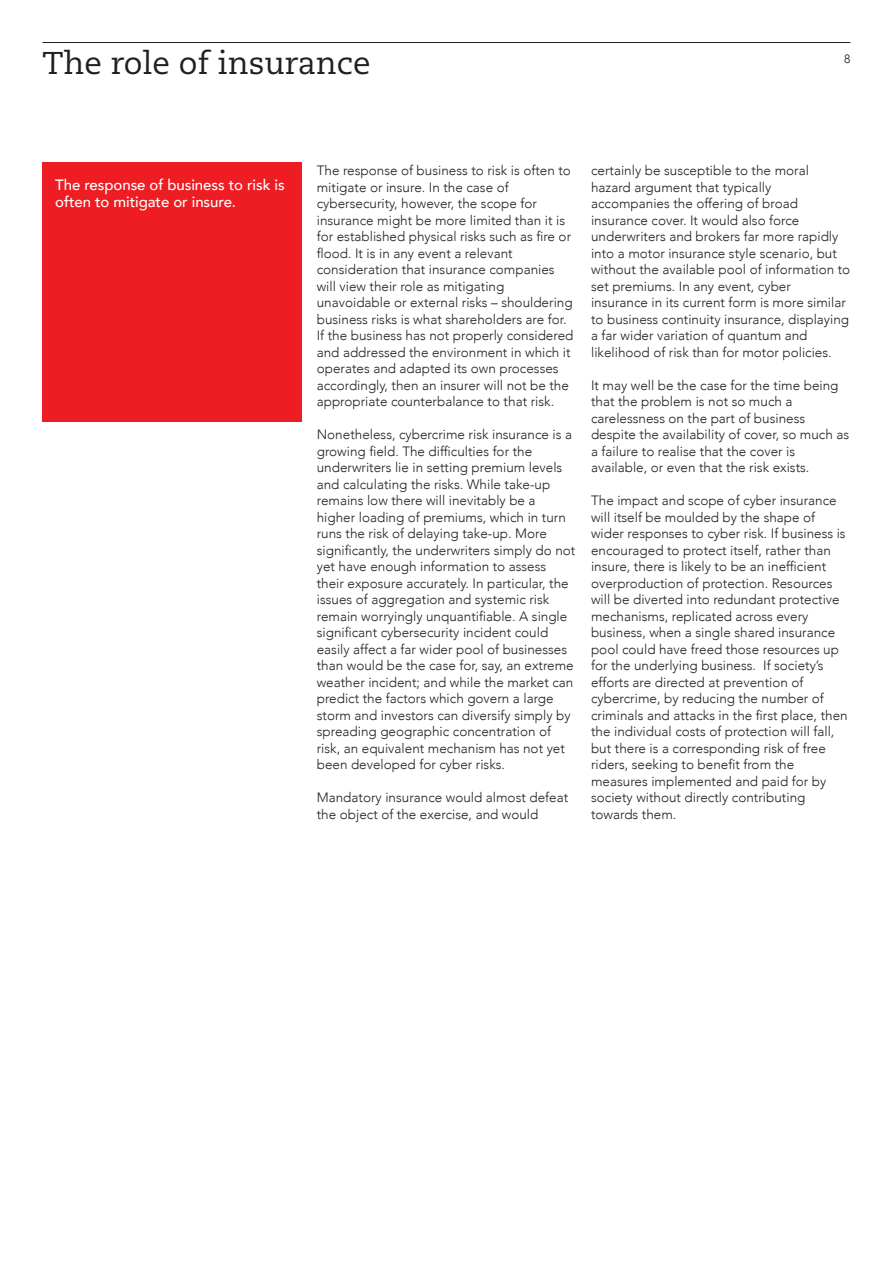
<style>
.page{position:relative;width:893px;height:1263px;background:#fff}
.page>*{position:absolute;margin:0;border:0;box-sizing:border-box;transform-origin:0 0}
.Chapter_header{font:31.5px "Caecilia";color:#231f20}
.Intro_BOX_text{font:500 15px/17.2px "Avenir";letter-spacing:-.005em;color:#fff}
.Body_text{font:300 13.5px/16.5px "Avenir";color:#231f20}
.Folio{font:300 12px "Avenir";color:#231f20}
</style>
<div class="page">
<hr style="left:43px;top:42px;width:807px;height:1px;background:#231f20">
<div style="left:43px;top:162px;width:259px;height:259px;background:#ee1d23"></div>
<p class="Chapter_header" style="left:43px;top:45px;width:330px">The role of insurance</p>
<p class="Folio" style="left:844px;top:52px;width:8px">8</p>
<p class="Intro_BOX_text" style="left:55px;top:175px;width:231px">The response of business to risk is often to mitigate or insure.</p>
<p class="Body_text" style="left:317px;top:162px;width:258px">The response of business to risk is often to mitigate or insure. In the case of cybersecurity, however, the scope for insurance might be more limited than it is for established physical risks such as fire or flood. It is in any event a relevant consideration that insurance companies will view their role as mitigating unavoidable or external risks – shouldering business risks is what shareholders are for.<br>If the business has not properly considered and addressed the environment in which it operates and adapted its own processes accordingly, then an insurer will not be the appropriate counterbalance to that risk.</p>
<p class="Body_text" style="left:317px;top:426px;width:260px">Nonetheless, cybercrime risk insurance is a growing field. The difficulties for the underwriters lie in setting premium levels and calculating the risks. While take-up remains low there will inevitably be a higher loading of premiums, which in turn runs the risk of delaying take-up. More significantly, the underwriters simply do not yet have enough information to assess their exposure accurately. In particular, the issues of aggregation and systemic risk remain worryingly unquantifiable. A single significant cybersecurity incident could easily affect a far wider pool of businesses than would be the case for, say, an extreme weather incident; and while the market can predict the factors which govern a large storm and investors can diversify simply by spreading geographic concentration of risk, an equivalent mechanism has not yet been developed for cyber risks.</p>
<p class="Body_text" style="left:317px;top:789px;width:253px">Mandatory insurance would almost defeat the object of the exercise, and would</p>
<p class="Body_text" style="left:591px;top:162px;width:261px">certainly be susceptible to the moral hazard argument that typically accompanies the offering of broad insurance cover. It would also force underwriters and brokers far more rapidly into a motor insurance style scenario, but without the available pool of information to set premiums. In any event, cyber insurance in its current form is more similar to business continuity insurance, displaying a far wider variation of quantum and likelihood of risk than for motor policies.</p>
<p class="Body_text" style="left:591px;top:377px;width:260px">It may well be the case for the time being that the problem is not so much a carelessness on the part of business despite the availability of cover, so much as a failure to realise that the cover is available, or even that the risk exists.</p>
<p class="Body_text" style="left:591px;top:492px;width:258px">The impact and scope of cyber insurance will itself be moulded by the shape of wider responses to cyber risk. If business is encouraged to protect itself, rather than insure, there is likely to be an inefficient overproduction of protection. Resources will be diverted into redundant protective mechanisms, replicated across every business, when a single shared insurance pool could have freed those resources up for the underlying business. If society’s efforts are directed at prevention of cybercrime, by reducing the number of criminals and attacks in the first place, then the individual costs of protection will fall, but there is a corresponding risk of free riders, seeking to benefit from the measures implemented and paid for by society without directly contributing towards them.</p>
</div>
